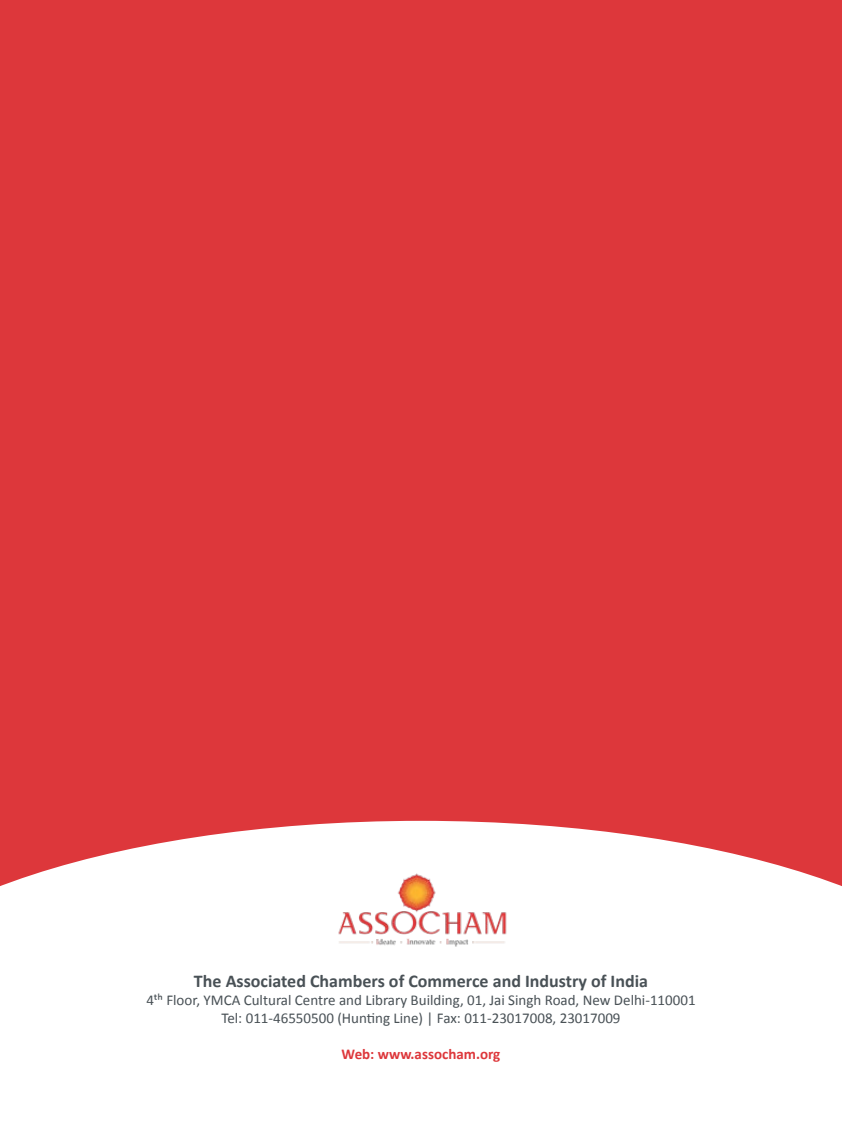
<style>
.page{position:relative;width:842px;height:1140px;background:#dd373b}
.page>*{position:absolute;margin:0;border:0;box-sizing:border-box;transform-origin:0 0}
.t1{font:700 18px "Calibri";color:#495156}
.t2{font:15px/18px "Calibri";color:#495156;text-align:center}
.t3{font:700 15px "Calibri";color:#dd373b}
</style>
<div class="page">
<svg style="left:0;top:820px;width:842px;height:320px;background:#fcf0f1"></svg>
<img style="left:330px;top:867px;width:182px;height:85px">
<p class="t1" style="left:194px;top:968px;width:456px">The Associated Chambers of Commerce and Industry of India</p>
<p class="t2" style="left:146px;top:990px;width:551px">4th Floor, YMCA Cultural Centre and Library Building, 01, Jai Singh Road, New Delhi-110001<br>Tel: 011-46550500 (Hunting Line) | Fax: 011-23017008, 23017009</p>
<p class="t3" style="left:342px;top:1043px;width:160px">Web: www.assocham.org</p>
</div>
